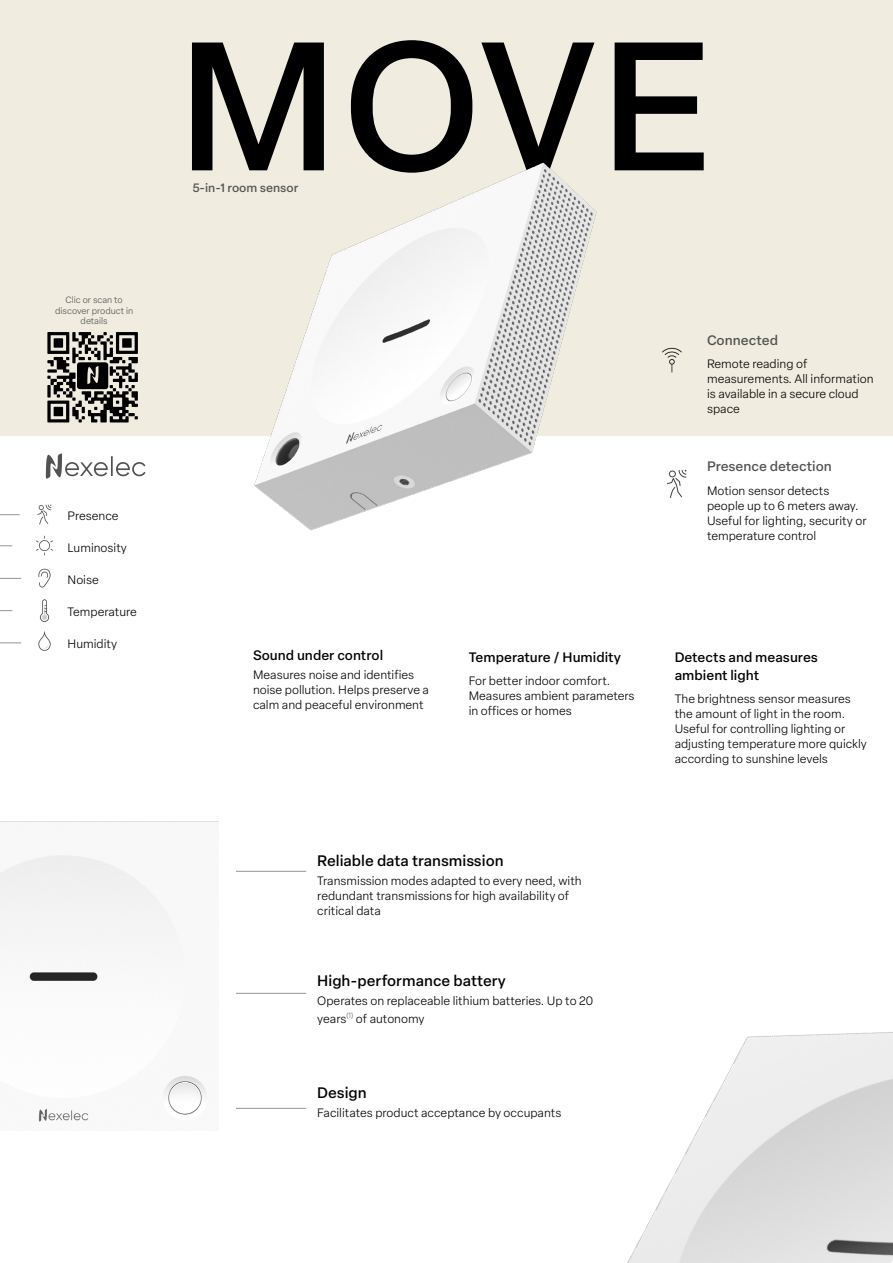
<style>
.page{position:relative;width:893px;height:1263px;background:#fff}
.page>*{position:absolute;margin:0;border:0;box-sizing:border-box;transform-origin:0 0}
.t1{font:500 180px "Elza Text";color:#000}
.t2{font:500 15px "Elza Text";color:#000}
.t3{font:500 13.5px/18px "Elza Text";color:#000}
.t4{font:500 13.5px "Elza Text";color:#505350}
.t5{font:300 12px/15px "Elza Text";color:#000}
.t6{font:500 12px "Elza Text";color:#505350}
.t7{font:300 9px/10.8px "Elza Text";color:#505350;text-align:center}
</style>
<div class="page">
<div style="left:0;top:0;width:893px;height:435px;background:#f0ecdf"></div>
<img style="left:38px;top:568px;width:13px;height:83px">
<hr style="left:236px;top:1108px;width:70px;height:1px;background:#979593">
<hr style="left:236px;top:993px;width:70px;height:1px;background:#979593">
<img style="left:202px;top:162px;width:459px;height:369px">
<img style="left:653px;top:462px;width:34px;height:43px">
<img style="left:650px;top:340px;width:32px;height:43px">
<svg style="left:0;top:578px;width:21px;height:1px"></svg>
<svg style="left:0;top:643px;width:21px;height:1px"></svg>
<svg style="left:0;top:610px;width:12px;height:1px"></svg>
<hr style="left:236px;top:871px;width:70px;height:1px;background:#979593">
<svg style="left:0;top:545px;width:12px;height:1px"></svg>
<img style="left:36px;top:535px;width:17px;height:21px">
<svg style="left:0;top:514px;width:20px;height:1px"></svg>
<img style="left:37px;top:504px;width:15px;height:21px">
<img style="left:627px;top:1032px;width:266px;height:231px">
<img style="left:0;top:855px;width:207px;height:267px">
<svg style="left:46px;top:453px;width:100px;height:26px"></svg>
<svg style="left:47px;top:332px;width:91px;height:90px"></svg>
<p class="t7" style="left:55px;top:294px;width:80px">Clic or scan to discover product in details</p>
<p class="t5" style="left:68px;top:507px;width:53px">Presence</p>
<p class="t5" style="left:68px;top:539px;width:61px">Luminosity</p>
<p class="t5" style="left:68px;top:571px;width:33px">Noise</p>
<p class="t5" style="left:68px;top:603px;width:71px">Temperature</p>
<p class="t5" style="left:68px;top:635px;width:51px">Humidity</p>
<h1 class="t1" style="left:177px;top:-31px;width:538px">MOVE</h1>
<p class="t6" style="left:192px;top:178px;width:107px">5-in-1 room sensor</p>
<p class="t4" style="left:707px;top:330px;width:72px">Connected</p>
<p class="t5" style="left:707px;top:356px;width:168px">Remote reading of measurements. All information is available in a secure cloud space</p>
<p class="t4" style="left:707px;top:456px;width:126px">Presence detection</p>
<p class="t5" style="left:707px;top:482px;width:161px">Motion sensor detects people up to 6 meters away.<br>Useful for lighting, security or temperature control</p>
<p class="t3" style="left:253px;top:646px;width:132px">Sound under control</p>
<p class="t5" style="left:253px;top:667px;width:177px">Measures noise and identifies noise pollution. Helps preserve a calm and peaceful environment</p>
<p class="t3" style="left:469px;top:647px;width:154px">Temperature / Humidity</p>
<p class="t5" style="left:469px;top:673px;width:167px">For better indoor comfort.<br>Measures ambient parameters in offices or homes</p>
<p class="t2" style="left:317px;top:849px;width:188px">Reliable data transmission</p>
<p class="t5" style="left:317px;top:873px;width:266px">Transmission modes adapted to every need, with redundant transmissions for high availability of critical data</p>
<p class="t2" style="left:317px;top:969px;width:190px">High-performance battery</p>
<p class="t5" style="left:317px;top:991px;width:277px;line-height:18px">Operates on replaceable lithium batteries. Up to 20 years<sup>(1)</sup> of autonomy</p>
<p class="t2" style="left:317px;top:1081px;width:51px">Design</p>
<p class="t5" style="left:317px;top:1105px;width:246px">Facilitates product acceptance by occupants</p>
<p class="t3" style="left:675px;top:647px;width:145px">Detects and measures ambient light</p>
<p class="t5" style="left:675px;top:691px;width:194px">The brightness sensor measures the amount of light in the room.<br>Useful for controlling lighting or adjusting temperature more quickly according to sunshine levels</p>
</div>
